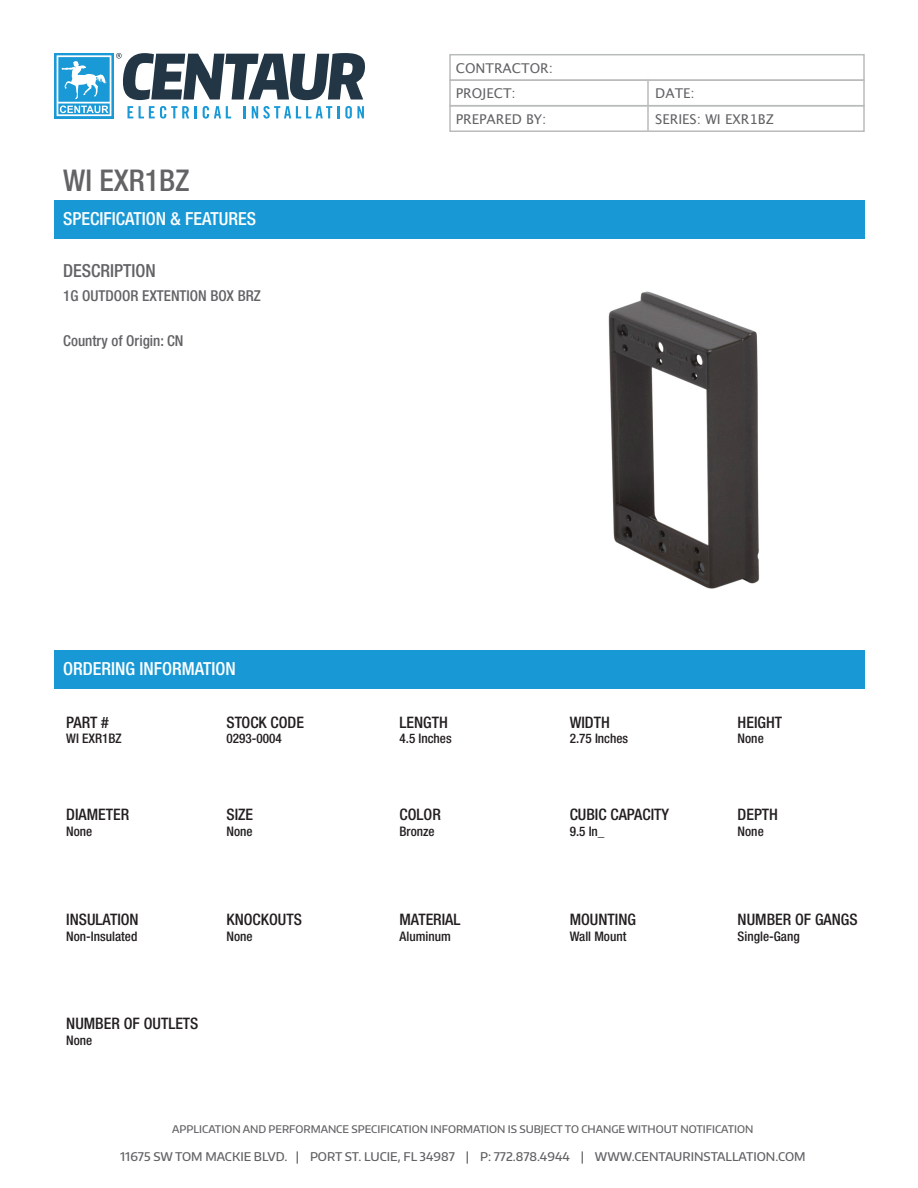
<style>
.page{position:relative;width:918px;height:1188px;background:#fff}
.page>*{position:absolute;margin:0;border:0;box-sizing:border-box;transform-origin:0 0}
.t1{font:500 condensed 30px "Helvetica Neue";color:#636366}
.t2{font:500 condensed 18px "Helvetica Neue";color:#fff}
.t3{font:500 condensed 18px "Helvetica Neue";color:#636366}
.t4{font:500 condensed 15.9px "Helvetica Neue";color:#231f20}
.t5{font:500 condensed 15px "Helvetica Neue";color:#636366}
.t6{font:13.5px "Lucida Grande";color:#636366}
.t7{font:500 condensed 13.2px "Helvetica Neue";color:#231f20}
.t8{font:500 12px "Encode Sans Normal";color:#636366}
.t9{font:500 10.5px "Encode Sans Normal";color:#636366}
</style>
<div class="page">
<svg style="left:54px;top:53px;width:3px;height:65px"></svg>
<svg style="left:57px;top:53px;width:308px;height:65px"></svg>
<div style="left:449px;top:54px;width:416px;height:27px;border:2px solid #babbbb"></div>
<div style="left:449px;top:79px;width:416px;height:27px;border:2px solid #babbbb"></div>
<hr style="left:647px;top:80px;width:2px;height:25px;background:#babbbb">
<div style="left:449px;top:105px;width:416px;height:27px;border:2px solid #babbbb"></div>
<hr style="left:647px;top:106px;width:2px;height:24px;background:#babbbb">
<div style="left:54px;top:200px;width:811px;height:39px;background:#1899d6"></div>
<div style="left:54px;top:650px;width:811px;height:39px;background:#1899d6"></div>
<img style="left:608px;top:292px;width:151px;height:297px">
<p class="t1" style="left:63px;top:163px;width:128px">WI EXR1BZ</p>
<p class="t2" style="left:63px;top:208px;width:195px">SPECIFICATION &amp; FEATURES</p>
<p class="t3" style="left:63px;top:260px;width:94px">DESCRIPTION</p>
<p class="t5" style="left:63px;top:286px;width:199px">1G OUTDOOR EXTENTION BOX BRZ</p>
<p class="t5" style="left:63px;top:331px;width:122px">Country of Origin: CN</p>
<p class="t6" style="left:456px;top:60px;width:99px">CONTRACTOR:</p>
<p class="t6" style="left:456px;top:86px;width:62px">PROJECT:</p>
<p class="t6" style="left:655px;top:86px;width:41px">DATE:</p>
<p class="t6" style="left:456px;top:111px;width:92px">PREPARED BY:</p>
<p class="t6" style="left:655px;top:111px;width:120px">SERIES: WI EXR1BZ</p>
<p class="t2" style="left:63px;top:658px;width:174px">ORDERING INFORMATION</p>
<p class="t4" style="left:66px;top:712px;width:44px">PART #</p>
<p class="t7" style="left:66px;top:731px;width:57px">WI EXR1BZ</p>
<p class="t4" style="left:226px;top:712px;width:79px">STOCK CODE</p>
<p class="t7" style="left:226px;top:731px;width:57px">0293-0004</p>
<p class="t4" style="left:400px;top:712px;width:50px">LENGTH</p>
<p class="t7" style="left:400px;top:731px;width:54px">4.5 Inches</p>
<p class="t4" style="left:570px;top:712px;width:42px">WIDTH</p>
<p class="t7" style="left:570px;top:731px;width:60px">2.75 Inches</p>
<p class="t4" style="left:738px;top:712px;width:46px">HEIGHT</p>
<p class="t7" style="left:738px;top:731px;width:28px">None</p>
<p class="t4" style="left:66px;top:805px;width:65px">DIAMETER</p>
<p class="t7" style="left:66px;top:824px;width:28px">None</p>
<p class="t4" style="left:226px;top:805px;width:28px">SIZE</p>
<p class="t7" style="left:226px;top:824px;width:28px">None</p>
<p class="t4" style="left:400px;top:805px;width:43px">COLOR</p>
<p class="t7" style="left:400px;top:824px;width:37px">Bronze</p>
<p class="t4" style="left:570px;top:805px;width:101px">CUBIC CAPACITY</p>
<p class="t7" style="left:570px;top:824px;width:36px">9.5 In_</p>
<p class="t4" style="left:738px;top:805px;width:42px">DEPTH</p>
<p class="t7" style="left:738px;top:824px;width:28px">None</p>
<p class="t4" style="left:66px;top:910px;width:74px">INSULATION</p>
<p class="t7" style="left:66px;top:929px;width:73px">Non-Insulated</p>
<p class="t4" style="left:226px;top:910px;width:77px">KNOCKOUTS</p>
<p class="t7" style="left:226px;top:929px;width:28px">None</p>
<p class="t4" style="left:400px;top:910px;width:63px">MATERIAL</p>
<p class="t7" style="left:400px;top:929px;width:53px">Aluminum</p>
<p class="t4" style="left:570px;top:910px;width:68px">MOUNTING</p>
<p class="t7" style="left:570px;top:929px;width:58px">Wall Mount</p>
<p class="t4" style="left:738px;top:910px;width:121px">NUMBER OF GANGS</p>
<p class="t7" style="left:738px;top:929px;width:64px">Single-Gang</p>
<p class="t4" style="left:66px;top:1014px;width:134px">NUMBER OF OUTLETS</p>
<p class="t7" style="left:66px;top:1032px;width:28px">None</p>
<p class="t9" style="left:172px;top:1122px;width:583px">APPLICATION AND PERFORMANCE SPECIFICATION INFORMATION IS SUBJECT TO CHANGE WITHOUT NOTIFICATION</p>
<p class="t8" style="left:120px;top:1149px;width:687px">11675 SW TOM MACKIE BLVD. | PORT ST. LUCIE, FL 34987 | P: 772.878.4944 | WWW.CENTAURINSTALLATION.COM</p>
</div>
